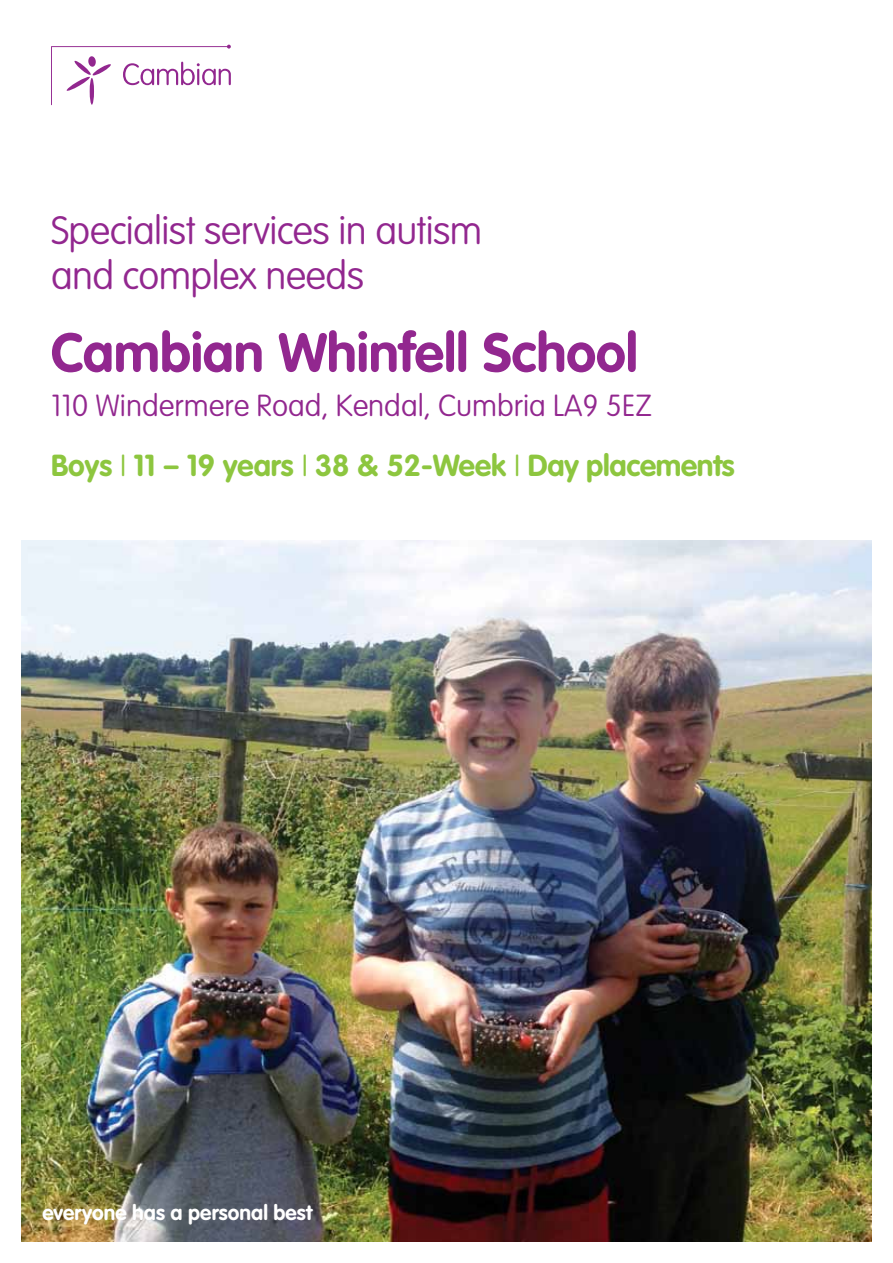
<style>
.page{position:relative;width:893px;height:1263px;background:#fff}
.page>*{position:absolute;margin:0;border:0;box-sizing:border-box;transform-origin:0 0}
.t1{font:700 54px "VAG Rounded Std";color:#92278f}
.t2{font:100 39px/45px "VAG Rounded Std";letter-spacing:-.015em;color:#92278f}
.t3{font:100 30px/60px "VAG Rounded Std";color:#92278f}
.t4{font:700 21px "VAG Rounded Std";color:#fff}
.s1{font-weight:700;color:#8dc63f}
.s2{color:#8dc63f}
</style>
<div class="page">
<img style="left:21px;top:540px;width:851px;height:702px">
<svg style="left:51px;top:45px;width:180px;height:60px"></svg>
<h2 class="t2" style="left:51px;top:209px;width:433px">Specialist services in autism and complex needs</h2>
<h1 class="t1" style="left:51px;top:321px;width:588px">Cambian Whinfell School</h1>
<p class="t3" style="left:51px;top:377px;width:685px">110 Windermere Road, Kendal, Cumbria LA9 5EZ<br><span class="s1">Boys</span> <span class="s2">I</span> <span class="s1">11 – 19 years</span> <span class="s2">I</span> <span class="s1">38 &amp; 52-Week</span> <span class="s2">I</span> <span class="s1">Day placements</span></p>
<p class="t4" style="left:43px;top:1201px;width:271px">everyone has a personal best</p>
</div>
